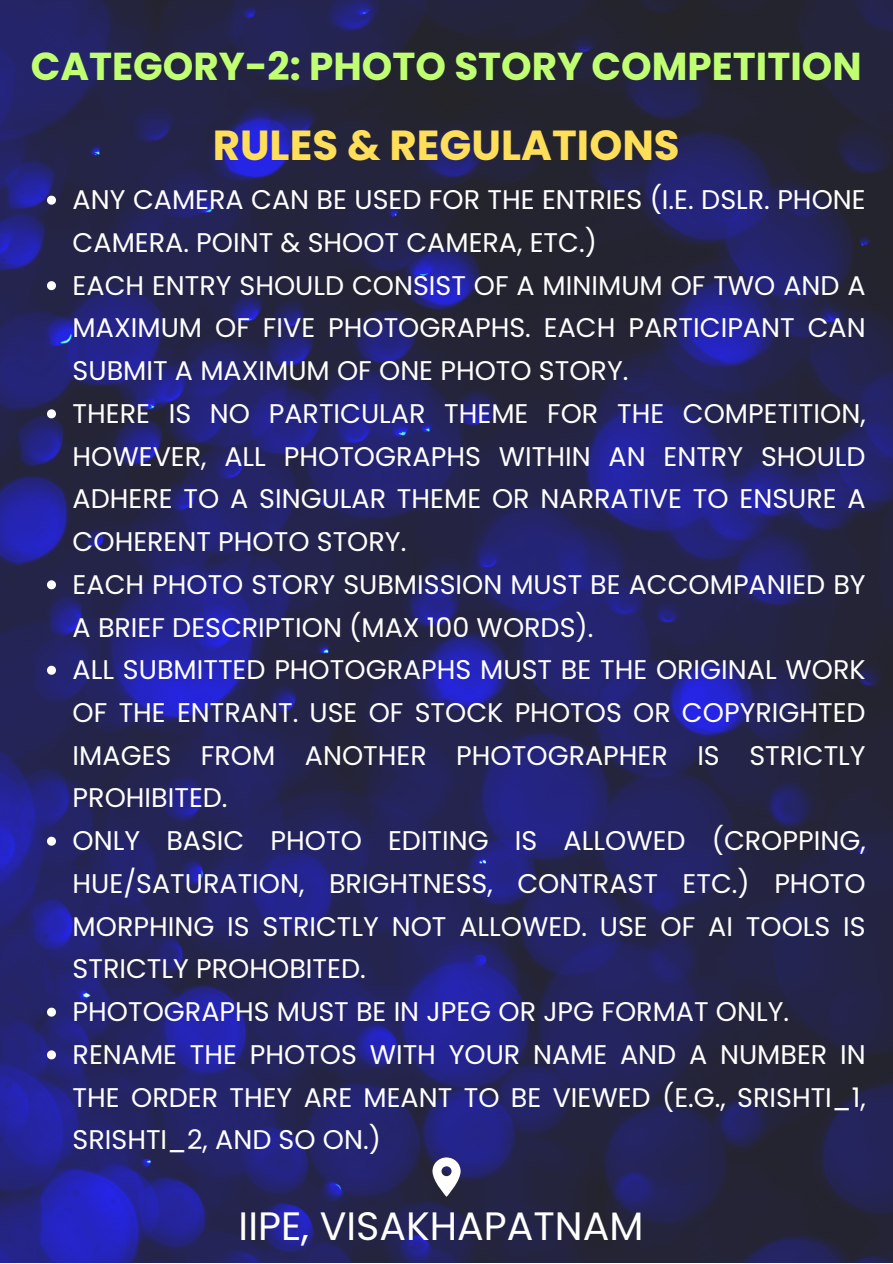
<style>
.page{position:relative;width:893px;height:1264px;background:#fff}
.page>*{position:absolute;margin:0;border:0;box-sizing:border-box;transform-origin:0 0}
.t1{font:700 42px "Poppins";color:#ffde59}
.t2{font:39.6px "Poppins";color:#fff}
.t3{font:700 38.85px "Poppins";color:#c1ff72}
.t4{font:27px/42.8px "Poppins";color:#fff;text-align:justify}
</style>
<div class="page">
<img style="left:0;top:0;width:892px;height:1262px">
<svg style="left:47px;top:196px;width:9px;height:9px"></svg>
<svg style="left:47px;top:281px;width:9px;height:9px"></svg>
<svg style="left:47px;top:409px;width:9px;height:9px"></svg>
<svg style="left:47px;top:580px;width:9px;height:9px"></svg>
<svg style="left:47px;top:665px;width:9px;height:9px"></svg>
<svg style="left:47px;top:836px;width:9px;height:9px"></svg>
<svg style="left:47px;top:1007px;width:9px;height:9px"></svg>
<svg style="left:47px;top:1050px;width:9px;height:9px"></svg>
<svg style="left:432px;top:1157px;width:28px;height:39px"></svg>
<p class="t3" style="left:31px;top:40px;width:832px">CATEGORY-2: PHOTO STORY COMPETITION</p>
<p class="t1" style="left:213px;top:116px;width:468px">RULES &amp; REGULATIONS</p>
<p class="t4" style="left:73px;top:178px;width:794px">ANY CAMERA CAN BE USED FOR THE ENTRIES (I.E. DSLR. PHONE<br>CAMERA. POINT &amp; SHOOT CAMERA, ETC.)</p>
<p class="t4" style="left:73px;top:264px;width:794px">EACH ENTRY SHOULD CONSIST OF A MINIMUM OF TWO AND A MAXIMUM OF FIVE PHOTOGRAPHS. EACH PARTICIPANT CAN SUBMIT A MAXIMUM OF ONE PHOTO STORY.</p>
<p class="t4" style="left:73px;top:392px;width:794px">THERE IS NO PARTICULAR THEME FOR THE COMPETITION, HOWEVER, ALL PHOTOGRAPHS WITHIN AN ENTRY SHOULD ADHERE TO A SINGULAR THEME OR NARRATIVE TO ENSURE A COHERENT PHOTO STORY.</p>
<p class="t4" style="left:73px;top:563px;width:794px">EACH PHOTO STORY SUBMISSION MUST BE ACCOMPANIED BY<br>A BRIEF DESCRIPTION (MAX 100 WORDS).</p>
<p class="t4" style="left:73px;top:648px;width:794px">ALL SUBMITTED PHOTOGRAPHS MUST BE THE ORIGINAL WORK OF THE ENTRANT. USE OF STOCK PHOTOS OR COPYRIGHTED IMAGES FROM ANOTHER PHOTOGRAPHER IS STRICTLY PROHIBITED.</p>
<p class="t4" style="left:73px;top:819px;width:794px">ONLY BASIC PHOTO EDITING IS ALLOWED (CROPPING, HUE/SATURATION, BRIGHTNESS, CONTRAST ETC.) PHOTO MORPHING IS STRICTLY NOT ALLOWED. USE OF AI TOOLS IS STRICTLY PROHOBITED.</p>
<p class="t4" style="left:73px;top:990px;width:718px">PHOTOGRAPHS MUST BE IN JPEG OR JPG FORMAT ONLY.</p>
<p class="t4" style="left:73px;top:1033px;width:794px">RENAME THE PHOTOS WITH YOUR NAME AND A NUMBER IN THE ORDER THEY ARE MEANT TO BE VIEWED (E.G., SRISHTI_1, SRISHTI_2, AND SO ON.)</p>
<p class="t2" style="left:238px;top:1197px;width:406px">IIPE, VISAKHAPATNAM</p>
</div>
